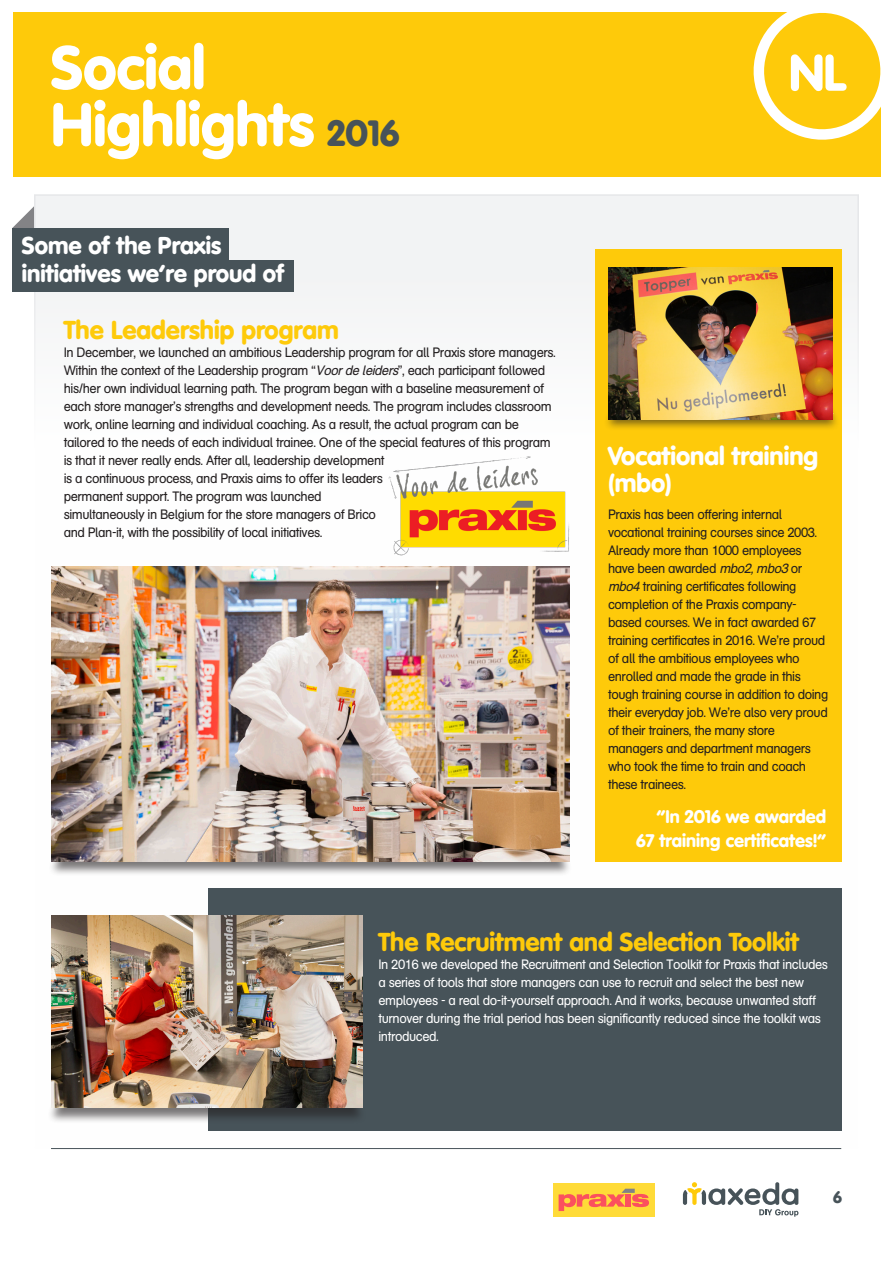
<style>
.page{position:relative;width:893px;height:1263px;background:#fff}
.page>*{position:absolute;margin:0;border:0;box-sizing:border-box;transform-origin:0 0}
.t1{font:900 60px "VAG Rounded";color:#fff}
.t2{font:900 50.7px "VAG Rounded";color:#fff}
.Kop_17{font:900 25.5px "VAG Rounded";color:#feca0a}
.Kop_17-2{font:900 25.5px/27px "VAG Rounded";color:#fff}
.t3{font:900 24px/28.5px "VAG Rounded";color:#fff}
.Kop_17-3{font:900 18px/24px "VAG Rounded";color:#fff;text-align:right}
.t4{font:900 16.5px "VAG Rounded";color:#475359}
.Broodtekst{font:13.5px/18px "Max";letter-spacing:-.035em;color:#231f20;scale:.95 1}
.Broodtekst-2{font:13.5px/18px "Max";letter-spacing:-.035em;color:#fff;scale:.95 1}
.s1{font-size:36px;color:#475359}
.s2{font-style:italic}
</style>
<div class="page">
<div style="left:13px;top:12px;width:867px;height:164px;background:#feca0a"></div>
<svg style="left:753px;top:12px;width:128px;height:136px"></svg>
<svg style="left:683px;top:1182px;width:115px;height:35px"></svg>
<div style="left:553px;top:1183px;width:102px;height:34px;background:#ffdb38"></div>
<svg style="left:559px;top:1189px;width:90px;height:22px"></svg>
<div style="left:34px;top:194px;width:825px;height:955px;background:#fcfcfc;border:2px solid #e6e7e9"></div>
<div style="left:208px;top:889px;width:634px;height:242px;background:#475359"></div>
<div style="left:595px;top:249px;width:247px;height:612px;background:#feca0a"></div>
<img style="left:388px;top:456px;width:182px;height:99px">
<div style="left:49px;top:791px;width:523px;height:85px;background:#231f20;opacity:.6"></div>
<img style="left:51px;top:567px;width:519px;height:294px">
<div style="left:603px;top:387px;width:237px;height:44px;background:#231f20;opacity:.6"></div>
<img style="left:608px;top:267px;width:224px;height:152px">
<div style="left:47px;top:1061px;width:319px;height:62px;background:#231f20;opacity:.6"></div>
<img style="left:51px;top:915px;width:311px;height:192px">
<div style="left:12px;top:228px;width:217px;height:32px;background:#475359"></div>
<div style="left:12px;top:260px;width:281px;height:32px;background:#475359"></div>
<svg style="left:12px;top:206px;width:22px;height:22px"></svg>
<h1 class="t1" style="left:51px;top:32px;width:156px">Social</h1>
<p class="t2" style="left:789px;top:42px;width:59px">NL</p>
<h1 class="t1" style="left:51px;top:89px;width:350px">Highlights <span class="s1">2016</span></h1>
<p class="t3" style="left:22px;top:231px;width:264px">Some of the Praxis initiatives we’re proud of</p>
<p class="Kop_17" style="left:64px;top:315px;width:276px">The Leadership program</p>
<p class="Broodtekst" style="left:64px;top:344px;width:520px">In December, we launched an ambitious Leadership program for all Praxis store managers.<br>Within the context of the Leadership program “<span class="s2">Voordeleiders</span>”, each participant followed his/her own individual learning path. The program began with a baseline measurement of each store manager’s strengths and development needs. The program includes classroom work, online learning and individual coaching. As a result, the actual program can be tailored to the needs of each individual trainee. One of the special features of this program is that it never really ends. After all, leadership development<br>is a continuous process, and Praxis aims to offer its leaders<br>permanent support. The program was launched<br>simultaneously in Belgium for the store managers of Brico<br>and Plan-it, with the possibility of local initiatives.</p>
<p class="Kop_17-2" style="left:608px;top:442px;width:212px">Vocational training (mbo)</p>
<p class="Broodtekst" style="left:608px;top:506px;width:233px">Praxis has been offering internal vocational training courses since 2003.<br>Already more than 1000 employees have been awarded <span class="s2">mbo2,mbo3</span>or <span class="s2">mbo4</span>training certificates following completion of the Praxis company&shy;based courses. We in fact awarded 67 training certificates in 2016. We’re proud of all the ambitious employees who enrolled and made the grade in this tough training course in addition to doing their everyday job. We’re also very proud of their trainers, the many store managers and department managers who took the time to train and coach these trainees.</p>
<p class="Kop_17-3" style="left:636px;top:805px;width:191px">“In 2016 we awarded<br>67 training certificates!”</p>
<p class="Kop_17" style="left:378px;top:927px;width:422px">The Recruitment and Selection Toolkit</p>
<p class="Broodtekst-2" style="left:378px;top:956px;width:475px">In 2016 we developed the Recruitment and Selection Toolkit for Praxis that includes a series of tools that store managers can use to recruit and select the best new employees - a real do-it-yourself approach. And it works, because unwanted staff turnover during the trial period has been significantly reduced since the toolkit was introduced.</p>
<p class="t4" style="left:833px;top:1187px;width:10px">6</p>
</div>
